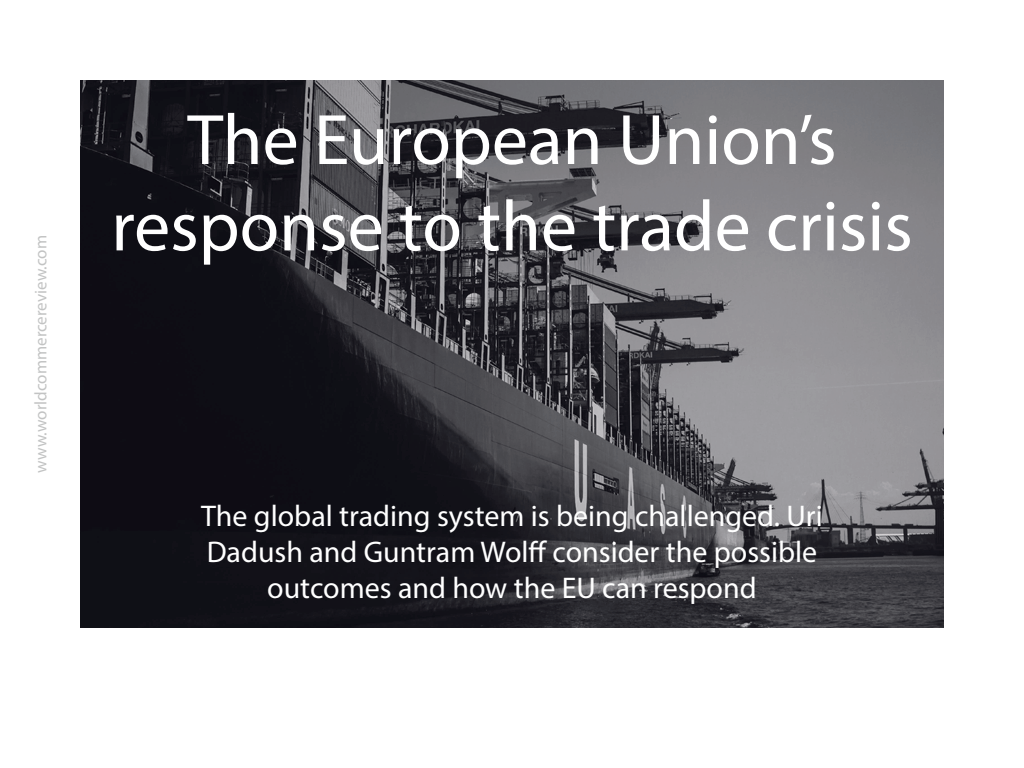
<style>
.page{position:relative;width:1024px;height:768px;background:#fff}
.page>*{position:absolute;margin:0;border:0;box-sizing:border-box;transform-origin:0 0}
.t1{font:72px/86.4px "Myriad Pro";color:#fff;text-align:center}
.t2{font:30px/36px "Myriad Pro";color:#fff;text-align:center}
.t3{font:17px "Myriad Pro";color:#c2c3c3}
</style>
<div class="page">
<img style="left:80px;top:80px;width:864px;height:548px">
<p class="t3" style="left:30px;top:473px;width:239px;rotate:-90deg">www.worldcommercereview.com</p>
<h1 class="t1" style="left:111px;top:96px;width:803px">The European Union’s response to the trade crisis</h1>
<p class="t2" style="left:201px;top:497px;width:623px">The global trading system is being challenged. Uri<br>Dadush and Guntram Wolff consider the possible outcomes and how the EU can respond</p>
</div>
